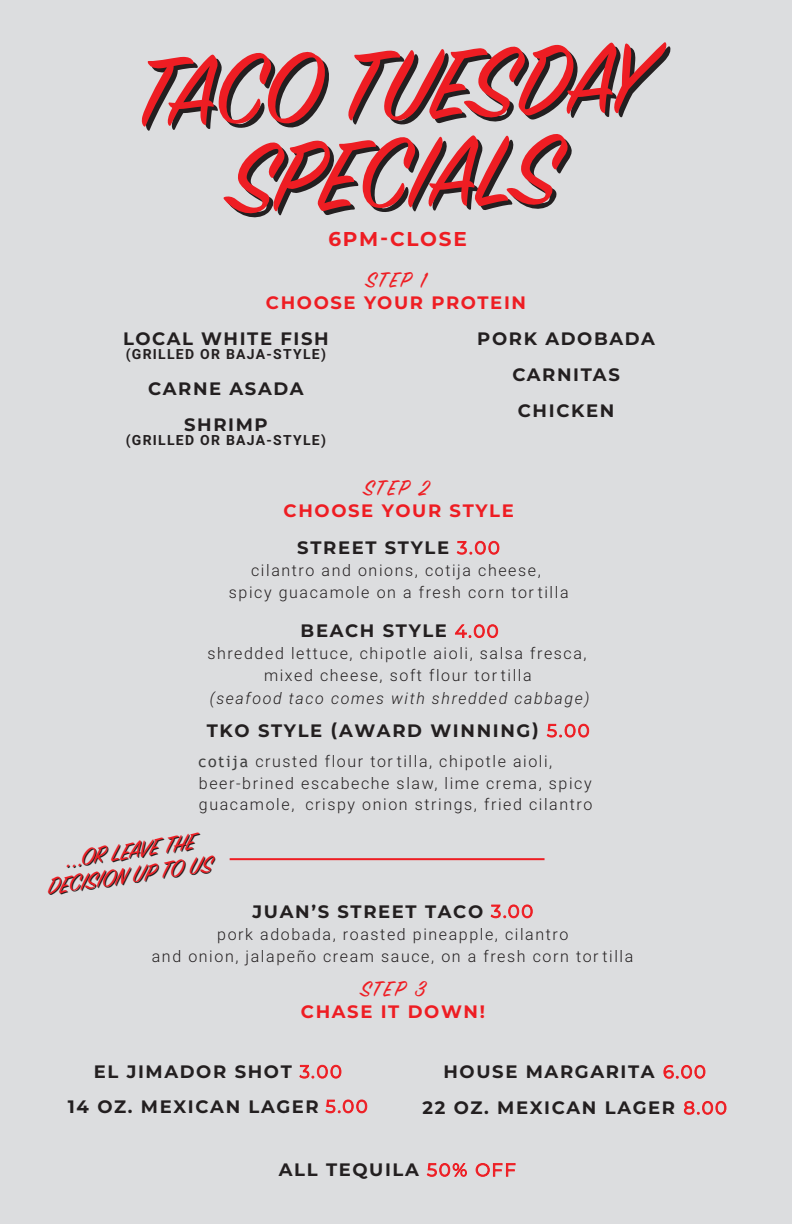
<style>
.page{position:relative;width:792px;height:1224px;background:#dcdddf}
.page>*{position:absolute;margin:0;border:0;box-sizing:border-box;transform-origin:0 0}
.taco_-_steps{font:109.5px "Sign Painter House Script";color:#ee1d23}
.taco_-_steps-2{font:italic 25.5px/24.1px "Sign Painter House Script";color:#ee1d23;text-align:center}
.taco_-_steps-3{font:24px "Sign Painter House Script";color:#ee1d23}
.item_description{font:24px "Sign Painter House Script";color:#ee1d23}
.item_name_-_tacos{font:24px "Sign Painter House Script";color:#ee1d23}
.taco_-_steps-4{font:700 20px "Montserrat";letter-spacing:.09em;color:#ee1d23}
.item_name_-_tacos-2{font:700 18px/34.7px "Montserrat";letter-spacing:.09em;color:#231f20;text-align:center}
.item_description-2{font:700 18px "Montserrat";letter-spacing:.09em;color:#231f20}
.item_description-3{font:700 18px/37.2px "Montserrat";letter-spacing:.09em;color:#ee1d23;text-align:center}
.taco_-_steps-5{font:700 18px "Montserrat";letter-spacing:.09em;color:#ee1d23}
.item_name_-_tacos-3{font:700 18px "Montserrat";letter-spacing:.09em;color:#ee1d23}
.item_description-4{font:300 16px/21.8px "Roboto";letter-spacing:.1em;color:#231f20;text-align:center}
.item_name_-_tacos-4{font:300 16px/21.9px "Roboto";letter-spacing:.1em;color:#231f20;text-align:center}
.item_name_-_tacos-5{font:700 14px "Roboto";letter-spacing:.09em;color:#231f20}
.s1{color:#231f20}
.s2{font-weight:400}
.s3{font-weight:400;color:#ee1d23}
.s4{font-style:italic}
.s5{font-family:"Trebuchet MS";font-weight:400;color:#404040}
</style>
<div class="page">
<hr style="left:230px;top:858px;width:315px;height:2px;background:#ee1d23">
<p class="taco_-_steps" style="left:133px;top:27px;width:516px;rotate:-2deg">TACO TUESDAY</p>
<p class="taco_-_steps" style="left:225px;top:113px;width:333px;rotate:-2deg">SPECIALS</p>
<p class="taco_-_steps-4" style="left:328px;top:224px;width:140px">6PM-CLOSE</p>
<p class="taco_-_steps-3" style="left:366px;top:265px;width:62px">STEP 1</p>
<p class="taco_-_steps-5" style="left:266px;top:289px;width:262px">CHOOSE YOUR PROTEIN</p>
<p class="item_name_-_tacos-2" style="left:123px;top:320px;width:207px">LOCAL WHITE FISH</p>
<p class="item_name_-_tacos-5" style="left:126px;top:344px;width:202px">(GRILLED OR BAJA-STYLE)</p>
<p class="item_name_-_tacos-2" style="left:148px;top:370px;width:157px">CARNE ASADA</p>
<p class="item_name_-_tacos-2" style="left:184px;top:406px;width:85px">SHRIMP</p>
<p class="item_name_-_tacos-5" style="left:126px;top:430px;width:202px">(GRILLED OR BAJA-STYLE)</p>
<p class="item_name_-_tacos-2" style="left:477px;top:320px;width:179px">PORK ADOBADA</p>
<p class="item_name_-_tacos-2" style="left:512px;top:356px;width:109px">CARNITAS</p>
<p class="item_name_-_tacos-2" style="left:518px;top:392px;width:98px">CHICKEN</p>
<p class="item_description" style="left:364px;top:473px;width:67px">STEP 2</p>
<p class="item_description-3" style="left:284px;top:491px;width:232px">CHOOSE YOUR STYLE<br><span class="s1">STREET STYLE</span> <span class="s2">3.00</span></p>
<p class="item_description-4" style="left:229px;top:559px;width:341px">cilantro and onions, cotija cheese,<br>spicy guacamole on a fresh corn tor tilla</p>
<p class="item_description-2" style="left:301px;top:618px;width:199px">BEACH STYLE <span class="s3">4.00</span></p>
<p class="item_description-4" style="left:207px;top:642px;width:384px;line-height:22.1px">shredded lettuce, chipotle aioli, salsa fresca, mixed cheese, soft flour tor tilla<br><span class="s4">(seafood taco comes with shredded cabbage)</span></p>
<p class="item_description-2" style="left:207px;top:718px;width:384px">TKO STYLE (AWARD WINNING) <span class="s3">5.00</span></p>
<p class="item_description-4" style="left:198px;top:749px;width:395px;text-align:left"><span class="s5">cotija</span> crusted flour tor tilla, chipotle aioli, beer-brined escabeche slaw, lime crema, spicy guacamole, crispy onion strings, fried cilantro</p>
<p class="taco_-_steps-2" style="left:42px;top:853px;width:168px;rotate:-8deg">...OR LEAVE THE<br>DECISION UP TO US</p>
<p class="item_name_-_tacos-2" style="left:253px;top:893px;width:282px">JUAN’S STREET TACO <span class="s3">3.00</span></p>
<p class="item_name_-_tacos-4" style="left:152px;top:923px;width:483px">pork adobada, roasted pineapple, cilantro<br>and onion, jalapeño cream sauce, on a fresh corn tor tilla</p>
<p class="item_name_-_tacos" style="left:361px;top:974px;width:66px">STEP 3</p>
<p class="item_name_-_tacos-3" style="left:301px;top:999px;width:186px">CHASE IT DOWN!</p>
<p class="item_name_-_tacos-2" style="left:68px;top:1053px;width:301px">EL JIMADOR SHOT <span class="s3">3.00<br></span>14 OZ. MEXICAN LAGER <span class="s3">5.00</span></p>
<p class="item_name_-_tacos-2" style="left:422px;top:1053px;width:306px;line-height:36px">HOUSE MARGARITA <span class="s3">6.00<br></span>22 OZ. MEXICAN LAGER <span class="s3">8.00</span></p>
<p class="item_name_-_tacos-2" style="left:279px;top:1152px;width:238px">ALL TEQUILA <span class="s3">50% OFF</span></p>
</div>
